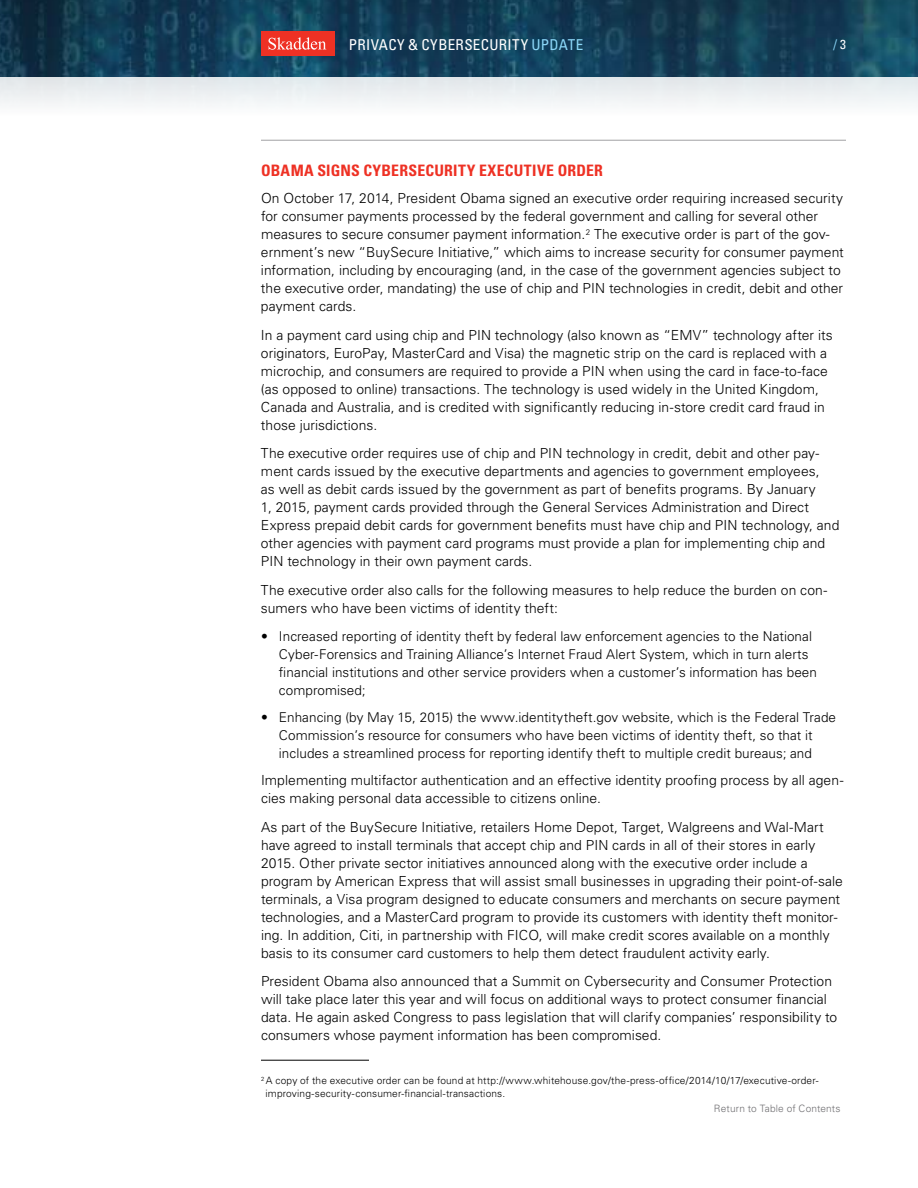
<style>
.page{position:relative;width:918px;height:1188px;background:#fff}
.page>*{position:absolute;margin:0;border:0;box-sizing:border-box;transform-origin:0 0}
.t1{font:700 condensed 15.75px "Univers LT Std";letter-spacing:.015em;color:#ee3124}
.t2{font:condensed 15px "Univers LT Std";letter-spacing:.025em;color:#fff}
.t3{font:300 13.8px/18px "Univers LT Std";letter-spacing:.005em;color:#000}
.t4{font:300 13.5px/18px "Univers LT Std";letter-spacing:.005em;color:#000}
.t5{font:condensed 13.5px "Univers LT Std";color:#8bd7f8}
.t6{font:300 10.2px/12.1px "Univers LT Std";letter-spacing:.015em;color:#000}
.t7{font:300 10.2px "Univers LT Std";letter-spacing:.015em;color:#6f6e71}
.s1{color:#8bd7f8}
.s2{font-size:13.2px;color:#fff}
</style>
<div class="page">
<img style="left:0;top:0;width:918px;height:104px">
<div style="left:261px;top:31px;width:73px;height:25px;background:#ee3124"></div>
<svg style="left:268px;top:37px;width:58px;height:13px"></svg>
<hr style="left:261px;top:140px;width:585px;height:1px;background:#a1a1a4">
<hr style="left:261px;top:1060px;width:108px;height:1px;background:#000">
<p class="t2" style="left:349px;top:35px;width:236px">PRIVACY &amp; CYBERSECURITY <span class="s1">UPDATE</span></p>
<p class="t5" style="left:833px;top:36px;width:14px">/<span class="s2">3</span></p>
<p class="t1" style="left:261px;top:161px;width:344px">OBAMA SIGNS CYBERSECURITY EXECUTIVE ORDER</p>
<p class="t3" style="left:261px;top:190px;width:584px">On October 17, 2014, President Obama signed an executive order requiring increased security for consumer payments processed by the federal government and calling for several other measures to secure consumer payment information.<sup>2</sup> The executive order is part of the gov&shy;ernment’s new “BuySecure Initiative,” which aims to increase security for consumer payment information, including by encouraging (and, in the case of the government agencies subject to the executive order, mandating) the use of chip and PIN technologies in credit, debit and other payment cards.</p>
<p class="t3" style="left:261px;top:326px;width:573px">In a payment card using chip and PIN technology (also known as “EMV” technology after its originators, EuroPay, MasterCard and Visa) the magnetic strip on the card is replaced with a microchip, and consumers are required to provide a PIN when using the card in face-to-face (as opposed to online) transactions. The technology is used widely in the United Kingdom, Canada and Australia, and is credited with significantly reducing in-store credit card fraud in those jurisdictions.</p>
<p class="t3" style="left:261px;top:444px;width:580px">The executive order requires use of chip and PIN technology in credit, debit and other pay&shy;ment cards issued by the executive departments and agencies to government employees,<br>as well as debit cards issued by the government as part of benefits programs. By January<br>1, 2015, payment cards provided through the General Services Administration and Direct Express prepaid debit cards for government benefits must have chip and PIN technology, and other agencies with payment card programs must provide a plan for implementing chip and PIN technology in their own payment cards.</p>
<p class="t3" style="left:261px;top:581px;width:568px">The executive order also calls for the following measures to help reduce the burden on con&shy;sumers who have been victims of identity theft:</p>
<p class="t4" style="left:279px;top:628px;width:540px;text-indent:-18px">• Increased reporting of identity theft by federal law enforcement agencies to the National Cyber-Forensics and Training Alliance’s Internet Fraud Alert System, which in turn alerts financial institutions and other service providers when a customer’s information has been compromised;</p>
<p class="t4" style="left:261px;top:709px;width:577px;text-align:center">• Enhancing (by May 15, 2015) the www.identitytheft.gov website, which is the Federal Trade<br>Commission’s resource for consumers who have been victims of identity theft, so that it includes a streamlined process for reporting identify theft to multiple credit bureaus; and</p>
<p class="t3" style="left:261px;top:772px;width:584px">Implementing multifactor authentication and an effective identity proofing process by all agen&shy;cies making personal data accessible to citizens online.</p>
<p class="t3" style="left:261px;top:818px;width:583px">As part of the BuySecure Initiative, retailers Home Depot, Target, Walgreens and Wal-Mart have agreed to install terminals that accept chip and PIN cards in all of their stores in early 2015. Other private sector initiatives announced along with the executive order include a program by American Express that will assist small businesses in upgrading their point-of-sale terminals, a Visa program designed to educate consumers and merchants on secure payment technologies, and a MasterCard program to provide its customers with identity theft monitor&shy;ing. In addition, Citi, in partnership with FICO, will make credit scores available on a monthly basis to its consumer card customers to help them detect fraudulent activity early.</p>
<p class="t3" style="left:261px;top:972px;width:578px">President Obama also announced that a Summit on Cybersecurity and Consumer Protection will take place later this year and will focus on additional ways to protect consumer financial data. He again asked Congress to pass legislation that will clarify companies’ responsibility to consumers whose payment information has been compromised.</p>
<p class="t6" style="left:265px;top:1075px;width:555px;text-indent:-4px"><sup>2</sup> A copy of the executive order can be found at http://www.whitehouse.gov/the-press-office/2014/10/17/executive-order&shy;improving-security-consumer-financial-transactions.</p>
<p class="t7" style="left:714px;top:1102px;width:128px">Return to Table of Contents</p>
</div>
